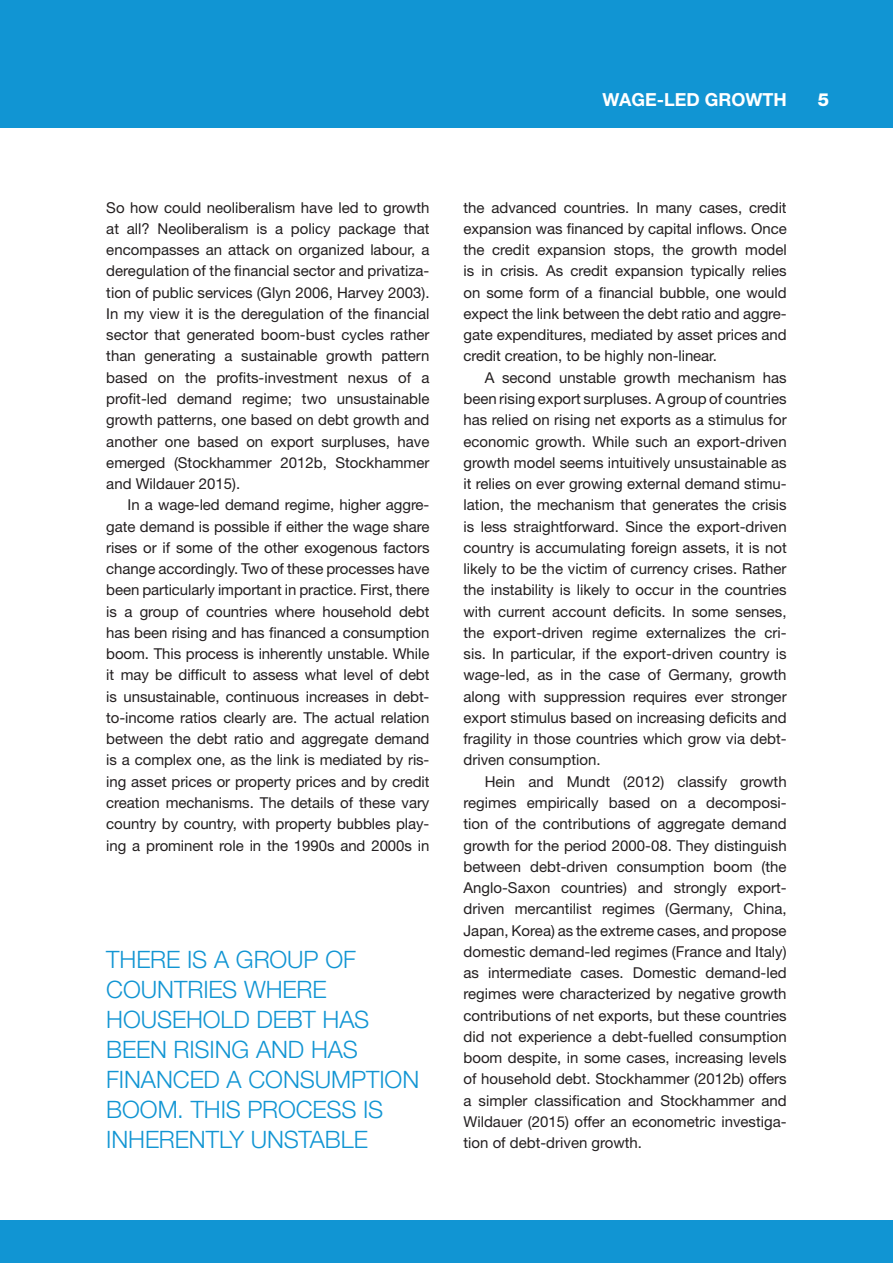
<style>
.page{position:relative;width:893px;height:1263px;background:#fff}
.page>*{position:absolute;margin:0;border:0;box-sizing:border-box;transform-origin:0 0}
.Pull_Quote{font:300 24px/30px "Helvetica Neue LT Std";letter-spacing:-.005em;color:#1195d3}
.t1{font:700 18px "Helvetica Neue LT Std";color:#fff}
.t2{font:800 18px "Helvetica Neue LT Std";color:#fff}
.Helvetica_Body_2nd{font:15px/21.3px "Helvetica Neue LT Std";letter-spacing:-.005em;color:#231f20;text-align:justify}
.Helvetica_Body_1st{font:15px/21.3px "Helvetica Neue LT Std";color:#231f20;text-align:justify}
</style>
<div class="page">
<div style="left:0;top:0;width:893px;height:128px;background:#1195d3"></div>
<div style="left:0;top:1220px;width:893px;height:43px;background:#1195d3"></div>
<p class="t1" style="left:602px;top:89px;width:186px">WAGE-LED GROWTH</p>
<p class="t2" style="left:818px;top:89px;width:13px">5</p>
<p class="Helvetica_Body_1st" style="left:106px;top:196px;width:325px">So how could neoliberalism have led to growth at all? Neoliberalism is a policy package that encompasses an attack on organized labour, a deregulation of the financial sector and privatiza&shy;tion of public services (Glyn 2006, Harvey 2003).<br>In my view it is the deregulation of the financial sector that generated boom-bust cycles rather than generating a sustainable growth pattern based on the profits-investment nexus of a profit-led demand regime; two unsustainable growth patterns, one based on debt growth and another one based on export surpluses, have emerged (Stockhammer 2012b, Stockhammer and Wildauer 2015).</p>
<p class="Helvetica_Body_2nd" style="left:106px;top:494px;width:325px;text-indent:21px">In a wage-led demand regime, higher aggre&shy;gate demand is possible if either the wage share rises or if some of the other exogenous factors change accordingly. Two of these processes have been particularly important in practice. First, there is a group of countries where household debt has been rising and has financed a consumption boom. This process is inherently unstable. While it may be difficult to assess what level of debt is unsustainable, continuous increases in debt&shy;to-income ratios clearly are. The actual relation between the debt ratio and aggregate demand is a complex one, as the link is mediated by ris&shy;ing asset prices or property prices and by credit creation mechanisms. The details of these vary country by country, with property bubbles play&shy;ing a prominent role in the 1990s and 2000s in</p>
<p class="Pull_Quote" style="left:106px;top:944px;width:314px">THERE IS A GROUP OF<br>COUNTRIES WHERE<br>HOUSEHOLD DEBT HAS<br>BEEN RISING AND HAS<br>FINANCED A CONSUMPTION<br>BOOM. THIS PROCESS IS<br>INHERENTLY UNSTABLE</p>
<p class="Helvetica_Body_2nd" style="left:463px;top:196px;width:325px">the advanced countries. In many cases, credit expansion was financed by capital inflows. Once the credit expansion stops, the growth model is in crisis. As credit expansion typically relies on some form of a financial bubble, one would expect the link between the debt ratio and aggre&shy;gate expenditures, mediated by asset prices and credit creation, to be highly non-linear.</p>
<p class="Helvetica_Body_2nd" style="left:463px;top:366px;width:325px;text-indent:21px">A second unstable growth mechanism has been rising export surpluses. A group of countries has relied on rising net exports as a stimulus for economic growth. While such an export-driven growth model seems intuitively unsustainable as it relies on ever growing external demand stimu&shy;lation, the mechanism that generates the crisis is less straightforward. Since the export-driven country is accumulating foreign assets, it is not likely to be the victim of currency crises. Rather the instability is likely to occur in the countries with current account deficits. In some senses, the export-driven regime externalizes the cri&shy;sis. In particular, if the export-driven country is wage-led, as in the case of Germany, growth along with suppression requires ever stronger export stimulus based on increasing deficits and fragility in those countries which grow via debt&shy;driven consumption.</p>
<p class="Helvetica_Body_2nd" style="left:463px;top:770px;width:325px;text-indent:21px">Hein and Mundt (2012) classify growth regimes empirically based on a decomposi&shy;tion of the contributions of aggregate demand growth for the period 2000-08. They distinguish between debt-driven consumption boom (the Anglo-Saxon countries) and strongly export&shy;driven mercantilist regimes (Germany, China, Japan, Korea) as the extreme cases, and propose domestic demand-led regimes (France and Italy) as intermediate cases. Domestic demand-led regimes were characterized by negative growth contributions of net exports, but these countries did not experience a debt-fuelled consumption boom despite, in some cases, increasing levels of household debt. Stockhammer (2012b) offers a simpler classification and Stockhammer and Wildauer (2015) offer an econometric investiga&shy;tion of debt-driven growth.</p>
</div>
